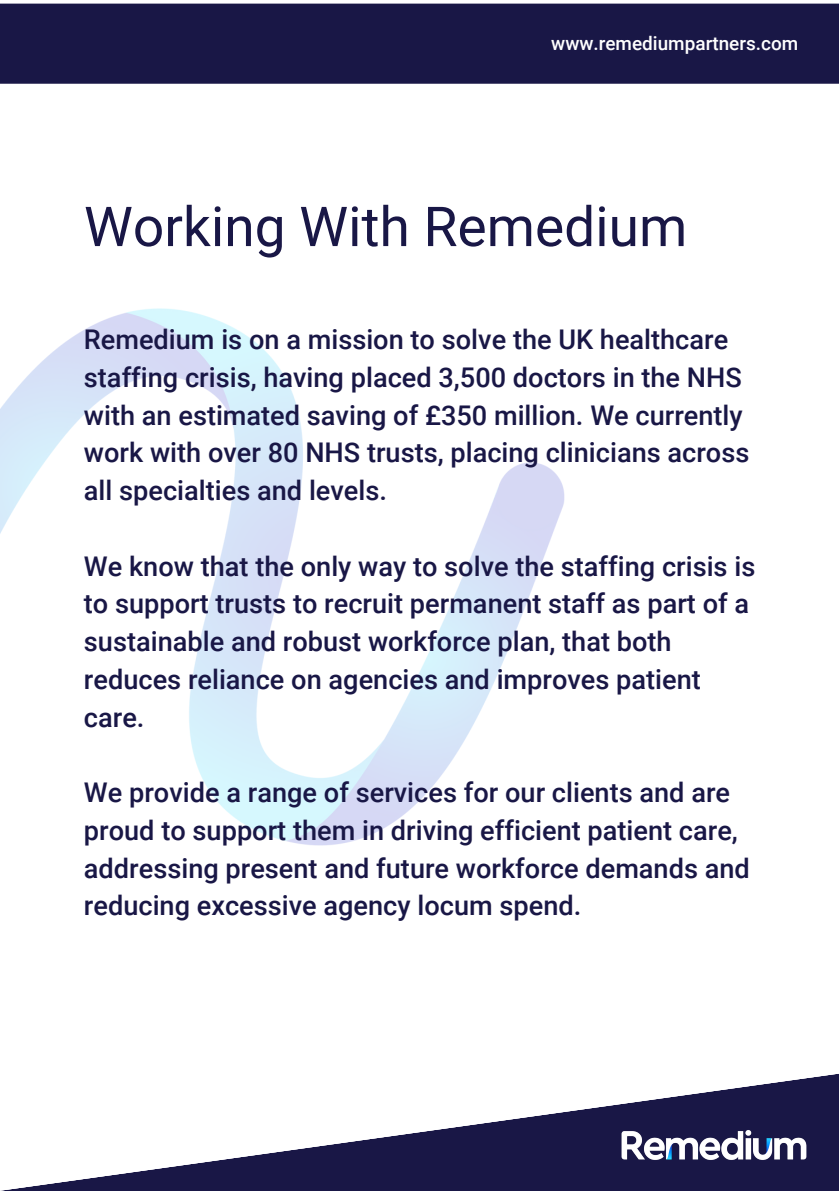
<style>
.page{position:relative;width:839px;height:1191px;background:#fff}
.page>*{position:absolute;margin:0;border:0;box-sizing:border-box;transform-origin:0 0}
.t1{font:55px "Roboto";color:#191746}
.t2{font:500 27.2px/37.8px "Roboto";color:#191746}
.t3{font:500 19px "Roboto";color:#fff}
</style>
<div class="page">
<svg style="left:0;top:1074px;width:838px;height:117px"></svg>
<img style="left:598px;top:1107px;width:231px;height:76px">
<img style="left:0;top:308px;width:565px;height:538px">
<div style="left:0;top:3px;width:838px;height:81px;background:#191746"></div>
<p class="t3" style="left:551px;top:32px;width:248px">www.remediumpartners.com</p>
<p class="t1" style="left:84px;top:195px;width:604px">Working With Remedium</p>
<p class="t2" style="left:84px;top:321px;width:667px">Remedium is on a mission to solve the UK healthcare staffing crisis, having placed 3,500 doctors in the NHS with an estimated saving of £350 million. We currently work with over 80 NHS trusts, placing clinicians across all specialties and levels.</p>
<p class="t2" style="left:84px;top:547px;width:673px">We know that the only way to solve the staffing crisis is to support trusts to recruit permanent staff as part of a sustainable and robust workforce plan, that both reduces reliance on agencies and improves patient care.</p>
<p class="t2" style="left:84px;top:774px;width:667px">We provide a range of services for our clients and are proud to support them in driving efficient patient care, addressing present and future workforce demands and reducing excessive agency locum spend.</p>
</div>
